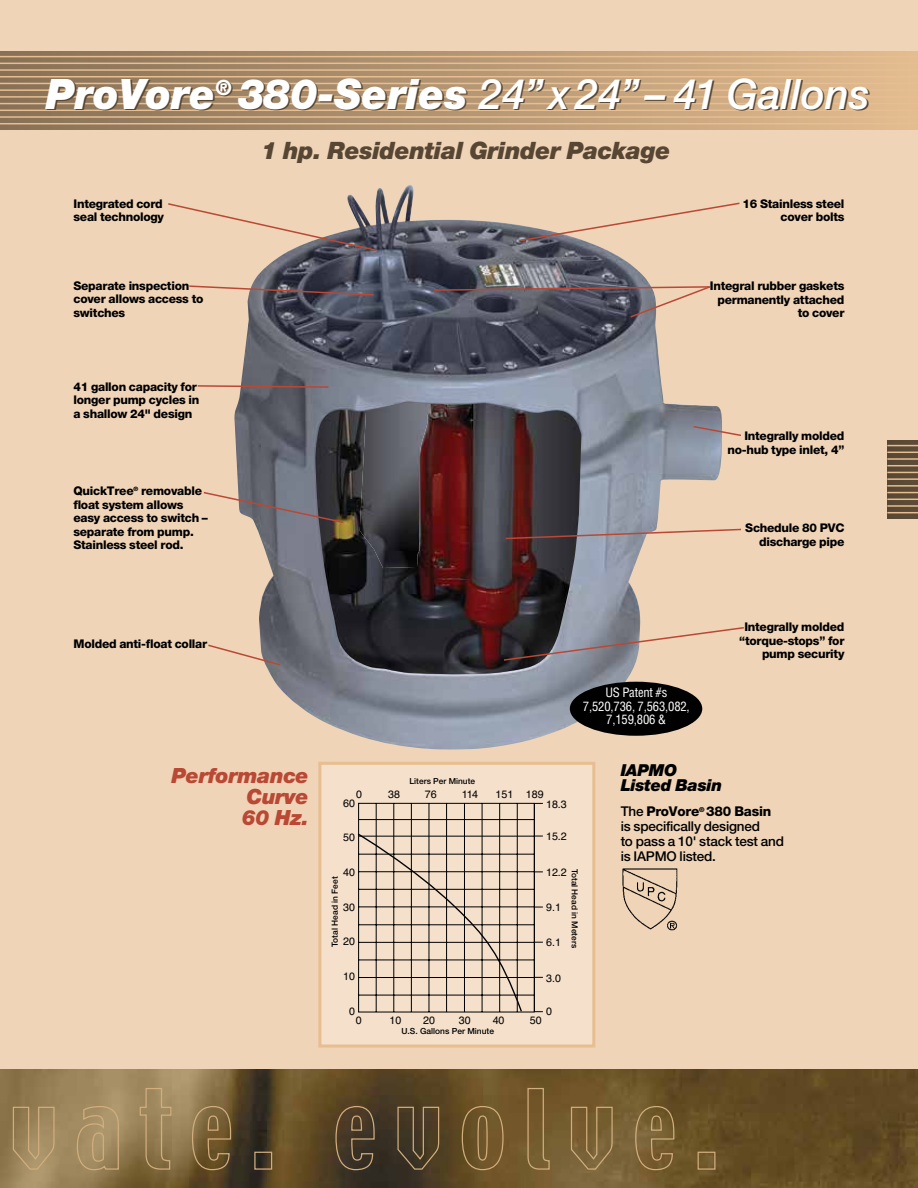
<style>
.page{position:relative;width:918px;height:1188px;background:#efd4b7}
.page>*{position:absolute;margin:0;border:0;box-sizing:border-box;transform-origin:0 0}
.t1{font:italic 900 42px "Helvetica Neue";color:#fff}
.t2{font:italic 900 24px "Helvetica Neue";letter-spacing:-.015em;color:#574633}
.t3{font:italic 900 21px/21px "Helvetica Neue";letter-spacing:-.015em;color:#b94835;text-align:justify}
.t4{font:italic 900 16.5px/15px "Helvetica Neue";letter-spacing:-.015em;color:#000}
.t5{font:500 13.5px/15px "Helvetica Neue";letter-spacing:-.015em;color:#000}
.t6{font:condensed 12.6px/13.5px "Helvetica";letter-spacing:-.015em;color:#fff;text-align:center}
.t7{font:800 12px/13.5px "Helvetica Neue";letter-spacing:-.02em;color:#000;text-align:right}
.t8{font:10.8px "Helvetica";color:#000}
.t9{font:500 8.4px "Helvetica Neue";color:#000}
.t10{font:500 8.25px "Helvetica Neue";color:#000}
.s1{font-weight:500}
.s2{font-weight:800}
</style>
<div class="page">
<img style="left:0;top:1069px;width:918px;height:119px">
<img style="left:234px;top:185px;width:488px;height:565px">
<img style="left:315px;top:402px;width:266px;height:272px">
<img style="left:360px;top:402px;width:69px;height:166px">
<svg style="left:0;top:52px;width:918px;height:78px;background:#b79774"></svg>
<hr style="left:0;top:123px;width:918px;height:1px;background:#e6be91">
<hr style="left:0;top:116px;width:918px;height:2px;background:#e6be91">
<hr style="left:0;top:110px;width:918px;height:1px;background:#e6be91">
<hr style="left:0;top:103px;width:918px;height:1px;background:#e6be91">
<hr style="left:0;top:96px;width:918px;height:2px;background:#e6be91">
<hr style="left:0;top:89px;width:918px;height:2px;background:#e6be91">
<hr style="left:0;top:83px;width:918px;height:1px;background:#e6be91">
<hr style="left:0;top:76px;width:918px;height:2px;background:#e6be91">
<hr style="left:0;top:69px;width:918px;height:2px;background:#e6be91">
<hr style="left:0;top:63px;width:918px;height:1px;background:#e6be91">
<hr style="left:0;top:56px;width:918px;height:1px;background:#e6be91">
<svg style="left:888px;top:441px;width:30px;height:78px;background:#624f3a"></svg>
<hr style="left:887px;top:512px;width:31px;height:1px;background:#e6be91">
<hr style="left:887px;top:505px;width:31px;height:2px;background:#e6be91">
<hr style="left:887px;top:499px;width:31px;height:1px;background:#e6be91">
<hr style="left:887px;top:492px;width:31px;height:1px;background:#e6be91">
<hr style="left:887px;top:485px;width:31px;height:2px;background:#e6be91">
<hr style="left:887px;top:478px;width:31px;height:2px;background:#e6be91">
<hr style="left:887px;top:472px;width:31px;height:1px;background:#e6be91">
<hr style="left:887px;top:465px;width:31px;height:1px;background:#e6be91">
<hr style="left:887px;top:458px;width:31px;height:2px;background:#e6be91">
<hr style="left:887px;top:452px;width:31px;height:1px;background:#e6be91">
<hr style="left:887px;top:445px;width:31px;height:1px;background:#e6be91">
<svg style="left:0;top:1087px;width:716px;height:84px;background:#76603a"></svg>
<svg style="left:168px;top:202px;width:210px;height:50px"></svg>
<svg style="left:519px;top:202px;width:221px;height:40px"></svg>
<svg style="left:432px;top:285px;width:280px;height:34px"></svg>
<svg style="left:692px;top:425px;width:49px;height:12px"></svg>
<svg style="left:504px;top:528px;width:238px;height:12px"></svg>
<svg style="left:502px;top:626px;width:242px;height:36px"></svg>
<svg style="left:189px;top:285px;width:186px;height:11px"></svg>
<svg style="left:197px;top:384px;width:133px;height:5px"></svg>
<svg style="left:203px;top:491px;width:142px;height:33px"></svg>
<svg style="left:208px;top:643px;width:74px;height:24px"></svg>
<div style="left:320px;top:763px;width:274px;height:283px;background:#f4e0cb"></div>
<svg style="left:357px;top:803px;width:186px;height:210px"></svg>
<div style="left:318px;top:762px;width:277px;height:286px;border:3px solid #e6be91"></div>
<img style="left:622px;top:868px;width:56px;height:63px">
<div style="left:570px;top:682px;width:132px;height:54px;background:#000;border-radius:50%"></div>
<h1 class="t1" style="left:46px;top:68px;width:825px">ProVore<sup>®</sup> 380-Series <span class="s1">24” x 24” – 41 Gallons</span></h1>
<p class="t7" style="left:74px;top:197px;width:92px;text-align:left">Integrated cord seal technology</p>
<p class="t7" style="left:74px;top:279px;width:131px;text-align:left">Separate inspection cover allows access to switches</p>
<p class="t7" style="left:74px;top:380px;width:127px;text-align:left">41 gallon capacity for longer pump cycles in a shallow 24" design</p>
<p class="t7" style="left:73px;top:484px;width:136px;text-align:left">QuickTree<sup>®</sup> removable float system allows easy access to switch – separate from pump.<br>Stainless steel rod.</p>
<p class="t7" style="left:73px;top:637px;width:135px">Molded anti-float collar</p>
<h2 class="t2" style="left:261px;top:136px;width:411px">1 hp. Residential Grinder Package</h2>
<p class="t7" style="left:742px;top:197px;width:103px">16 Stainless steel cover bolts</p>
<p class="t7" style="left:710px;top:279px;width:136px">Integral rubber gaskets permanently attached to cover</p>
<p class="t6" style="left:583px;top:686px;width:108px">US Patent #s<br>7,520,736, 7,563,082,<br>7,159,806 &amp;</p>
<p class="t7" style="left:727px;top:429px;width:119px">Integrally molded no-hub type inlet, 4”</p>
<p class="t7" style="left:745px;top:521px;width:101px">Schedule 80 PVC discharge pipe</p>
<p class="t7" style="left:739px;top:620px;width:107px">Integrally molded “torque-stops” for pump security</p>
<h3 class="t3" style="left:242px;top:765px;width:68px;text-indent:-70px">Performance Curve 60 Hz.</h3>
<p class="t10" style="left:410px;top:776px;width:67px">Liters Per Minute</p>
<p class="t8" style="left:526px;top:785px;width:19px">189</p>
<p class="t8" style="left:388px;top:786px;width:13px">38</p>
<p class="t8" style="left:425px;top:786px;width:13px">76</p>
<p class="t8" style="left:462px;top:786px;width:18px">114</p>
<p class="t8" style="left:496px;top:785px;width:19px">151</p>
<p class="t8" style="left:356px;top:786px;width:7px">0</p>
<p class="t8" style="left:343px;top:794px;width:13px">60</p>
<p class="t8" style="left:343px;top:829px;width:13px">50</p>
<p class="t8" style="left:343px;top:864px;width:13px">40</p>
<p class="t8" style="left:343px;top:899px;width:13px">30</p>
<p class="t8" style="left:343px;top:933px;width:13px">20</p>
<p class="t8" style="left:343px;top:968px;width:13px">10</p>
<p class="t8" style="left:349px;top:1003px;width:7px">0</p>
<p class="t8" style="left:546px;top:796px;width:22px">18.3</p>
<p class="t8" style="left:546px;top:828px;width:22px">15.2</p>
<p class="t8" style="left:546px;top:864px;width:22px">12.2</p>
<p class="t9" style="left:580px;top:869px;width:81px;rotate:90deg">Total Head in Meters</p>
<p class="t9" style="left:330px;top:947px;width:72px;rotate:-90deg">Total Head in Feet</p>
<p class="t8" style="left:546px;top:899px;width:16px">9.1</p>
<p class="t8" style="left:546px;top:934px;width:16px">6.1</p>
<p class="t8" style="left:546px;top:970px;width:16px">3.0</p>
<p class="t8" style="left:546px;top:1003px;width:7px">0</p>
<p class="t8" style="left:423px;top:1012px;width:13px">20</p>
<p class="t8" style="left:356px;top:1012px;width:7px">0</p>
<p class="t8" style="left:389px;top:1012px;width:13px">10</p>
<p class="t8" style="left:459px;top:1012px;width:13px">30</p>
<p class="t8" style="left:493px;top:1012px;width:13px">40</p>
<p class="t8" style="left:530px;top:1012px;width:13px">50</p>
<p class="t9" style="left:402px;top:1026px;width:94px">U.S. Gallons Per Minute</p>
<h3 class="t4" style="left:621px;top:762px;width:103px">IAPMO<br>Listed Basin</h3>
<p class="t5" style="left:621px;top:804px;width:165px">The <span class="s2">ProVore</span><sup>®</sup> <span class="s2">380 Basin </span>is specifically designed<br>to pass a 10' stack test and is IAPMO listed.</p>
</div>
